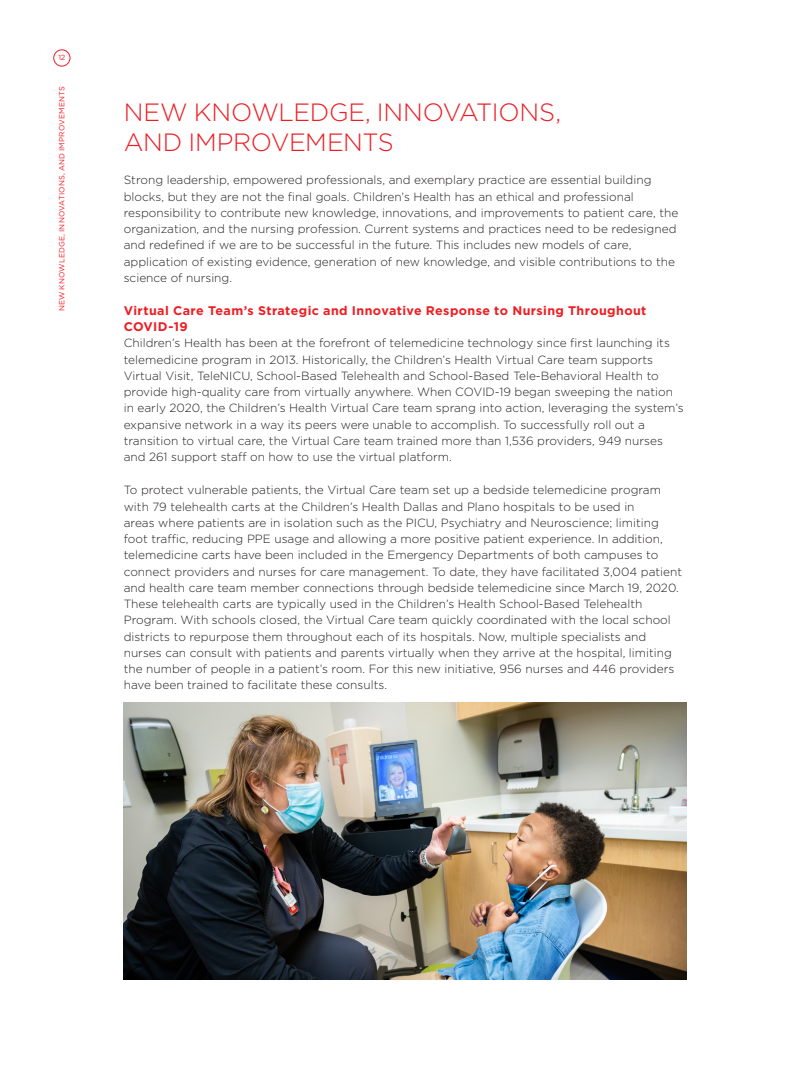
<style>
.page{position:relative;width:810px;height:1080px;background:#fff}
.page>*{position:absolute;margin:0;border:0;box-sizing:border-box;transform-origin:0 0}
._1_Header{font:300 25px/30px "Gotham";letter-spacing:-.01em;color:#ee1d23}
._1_Sub_Head{font:700 12.5px/16.2px "Gotham";letter-spacing:.03em;color:#ee1d23}
._2_Body_Copy{font:300 11.88px/16.2px "Gotham";color:#231f20}
.t1{font:7.5px "Gotham";letter-spacing:.02em;color:#ee1d23}
</style>
<div class="page">
<img style="left:124px;top:703px;width:562px;height:276px">
<div style="left:53px;top:50px;width:17px;height:16px;border:1px solid #ee1d23;border-radius:50%"></div>
<p class="t1" style="left:58px;top:53px;width:8px">12</p>
<p class="t1" style="left:57px;top:311px;width:227px;rotate:-90deg">NEW KNOWLEDGE, INNOVATIONS, AND IMPROVEMENTS</p>
<p class="_1_Header" style="left:124px;top:97px;width:439px">NEW KNOWLEDGE, INNOVATIONS,<br>AND IMPROVEMENTS</p>
<p class="_2_Body_Copy" style="left:124px;top:172px;width:556px">Strong leadership, empowered professionals, and exemplary practice are essential building blocks, but they are not the final goals. Children’s Health has an ethical and professional responsibility to contribute new knowledge, innovations, and improvements to patient care, the organization, and the nursing profession. Current systems and practices need to be redesigned and redefined if we are to be successful in the future. This includes new models of care, application of existing evidence, generation of new knowledge, and visible contributions to the science of nursing.</p>
<p class="_1_Sub_Head" style="left:124px;top:302px;width:524px">Virtual Care Team’s Strategic and Innovative Response to Nursing Throughout<br>COVID-19</p>
<p class="_2_Body_Copy" style="left:124px;top:335px;width:562px">Children’s Health has been at the forefront of telemedicine technology since first launching its telemedicine program in 2013. Historically, the Children’s Health Virtual Care team supports Virtual Visit, TeleNICU, School-Based Telehealth and School-Based Tele-Behavioral Health to provide high-quality care from virtually anywhere. When COVID-19 began sweeping the nation in early 2020, the Children’s Health Virtual Care team sprang into action, leveraging the system’s expansive network in a way its peers were unable to accomplish. To successfully roll out a transition to virtual care, the Virtual Care team trained more than 1,536 providers, 949 nurses and 261 support staff on how to use the virtual platform.</p>
<p class="_2_Body_Copy" style="left:124px;top:482px;width:560px">To protect vulnerable patients, the Virtual Care team set up a bedside telemedicine program with 79 telehealth carts at the Children’s Health Dallas and Plano hospitals to be used in<br>areas where patients are in isolation such as the PICU, Psychiatry and Neuroscience; limiting foot traffic, reducing PPE usage and allowing a more positive patient experience. In addition, telemedicine carts have been included in the Emergency Departments of both campuses to connect providers and nurses for care management. To date, they have facilitated 3,004 patient and health care team member connections through bedside telemedicine since March 19, 2020.<br>These telehealth carts are typically used in the Children’s Health School-Based Telehealth Program. With schools closed, the Virtual Care team quickly coordinated with the local school districts to repurpose them throughout each of its hospitals. Now, multiple specialists and nurses can consult with patients and parents virtually when they arrive at the hospital, limiting the number of people in a patient’s room. For this new initiative, 956 nurses and 446 providers have been trained to facilitate these consults.</p>
</div>
